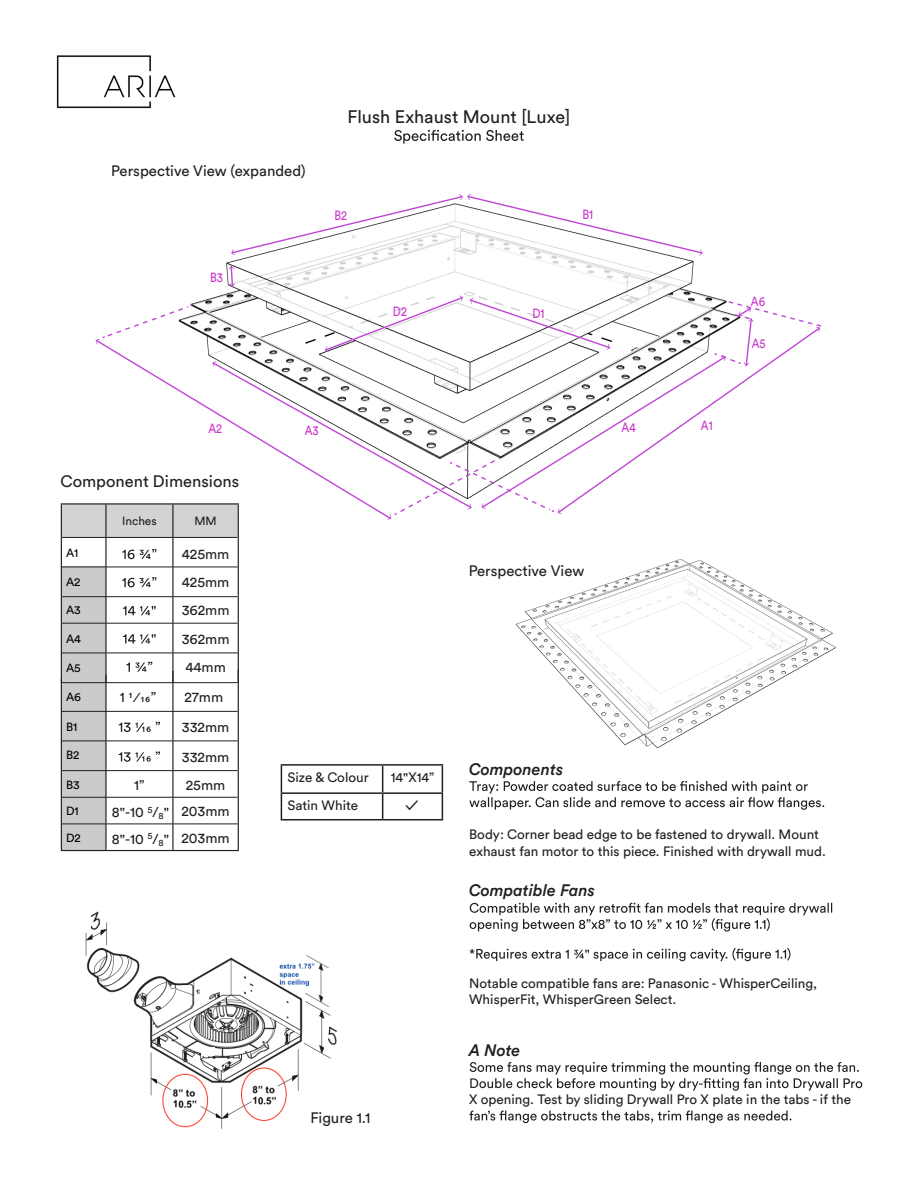
<style>
.page{position:relative;width:918px;height:1188px;background:#fff}
.page>*{position:absolute;margin:0;border:0;box-sizing:border-box;transform-origin:0 0}
.t1{font:18px "Circular Std";color:#231f20}
.t2{font:500 16.5px "Circular Std";color:#231f20}
.t3{font:16.5px "Circular Std";color:#231f20}
.t4{font:15px "Circular Std";color:#231f20}
.t5{font:14.1px/29.7px "Circular Std";color:#231f20}
.t6{font:13.95px "Circular Std";color:#231f20}
.t7{font:13.5px/16.2px "Circular Std";color:#231f20}
.t8{font:500 13.5px "Circular Std";color:#231f20}
.t9{font:13.2px "Circular Std";color:#cb33cb;scale:.85 1}
.t10{font:11.85px "Circular Std";color:#000}
.t11{font:11.85px "Circular Std";color:#231f20}
.t12{font:11.85px "Circular Std";color:#020202}
</style>
<div class="page">
<svg style="left:394px;top:130px;width:130px;height:14px"></svg>
<img style="left:222px;top:256px;width:483px;height:39px">
<svg style="left:231px;top:194px;width:472px;height:62px"></svg>
<svg style="left:229px;top:265px;width:6px;height:23px"></svg>
<img style="left:515px;top:559px;width:321px;height:190px">
<hr style="left:281px;top:764px;width:102px;height:2px;background:#231f20">
<hr style="left:383px;top:764px;width:60px;height:2px;background:#231f20">
<hr style="left:281px;top:792px;width:102px;height:2px;background:#231f20">
<svg style="left:281px;top:766px;width:1px;height:53px"></svg>
<hr style="left:383px;top:792px;width:60px;height:2px;background:#231f20">
<svg style="left:382px;top:766px;width:1px;height:53px"></svg>
<svg style="left:442px;top:766px;width:1px;height:53px"></svg>
<hr style="left:281px;top:819px;width:102px;height:1px;background:#231f20">
<hr style="left:383px;top:819px;width:60px;height:1px;background:#231f20">
<svg style="left:469px;top:781px;width:355px;height:29px"></svg>
<svg style="left:470px;top:903px;width:362px;height:29px"></svg>
<svg style="left:470px;top:948px;width:320px;height:13px"></svg>
<svg style="left:470px;top:1062px;width:392px;height:29px"></svg>
<svg style="left:469px;top:1111px;width:323px;height:12px"></svg>
<img style="left:56px;top:55px;width:120px;height:53px">
<img style="left:85px;top:911px;width:252px;height:218px">
<svg style="left:62px;top:295px;width:760px;height:242px"></svg>
<hr style="left:61px;top:503px;width:45px;height:2px;background:#231f20">
<hr style="left:61px;top:505px;width:1px;height:32px;background:#231f20">
<hr style="left:106px;top:503px;width:67px;height:2px;background:#231f20">
<hr style="left:105px;top:505px;width:2px;height:32px;background:#231f20">
<hr style="left:173px;top:503px;width:66px;height:2px;background:#231f20">
<hr style="left:172px;top:505px;width:2px;height:32px;background:#231f20">
<hr style="left:238px;top:505px;width:1px;height:32px;background:#231f20">
<hr style="left:61px;top:537px;width:1px;height:30px;background:#231f20">
<hr style="left:105px;top:538px;width:2px;height:29px;background:#231f20">
<hr style="left:172px;top:538px;width:2px;height:29px;background:#231f20">
<hr style="left:238px;top:537px;width:1px;height:30px;background:#231f20">
<hr style="left:62px;top:537px;width:44px;height:1px;background:#231f20">
<hr style="left:106px;top:537px;width:67px;height:1px;background:#231f20">
<hr style="left:173px;top:537px;width:65px;height:1px;background:#231f20">
<svg style="left:122px;top:549px;width:34px;height:10px"></svg>
<svg style="left:61px;top:566px;width:178px;height:286px"></svg>
<p class="t4" style="left:111px;top:162px;width:196px">Perspective View (expanded)</p>
<p class="t9" style="left:210px;top:270px;width:17px">B3</p>
<h1 class="t1" style="left:347px;top:106px;width:225px">Flush Exhaust Mount [Luxe]</h1>
<p class="t9" style="left:334px;top:207px;width:16px">B2</p>
<p class="t9" style="left:582px;top:206px;width:14px">B1</p>
<p class="t9" style="left:393px;top:303px;width:18px">D2</p>
<p class="t9" style="left:532px;top:305px;width:16px">D1</p>
<p class="t9" style="left:208px;top:421px;width:18px">A2</p>
<p class="t9" style="left:701px;top:417px;width:15px">A1</p>
<p class="t9" style="left:305px;top:422px;width:18px">A3</p>
<p class="t9" style="left:622px;top:419px;width:18px">A4</p>
<p class="t3" style="left:61px;top:471px;width:180px">Component Dimensions</p>
<p class="t11" style="left:122px;top:514px;width:36px">Inches</p>
<p class="t11" style="left:194px;top:514px;width:24px">MM</p>
<p class="t12" style="left:66px;top:545px;width:14px">A1</p>
<p class="t5" style="left:182px;top:539px;width:49px">425mm</p>
<p class="t12" style="left:66px;top:575px;width:16px">A2</p>
<p class="t5" style="left:182px;top:567px;width:49px">425mm</p>
<p class="t11" style="left:194px;top:582px;width:24px">MM</p>
<p class="t10" style="left:66px;top:603px;width:16px">A3</p>
<p class="t5" style="left:182px;top:595px;width:49px">362mm</p>
<p class="t10" style="left:66px;top:631px;width:16px">A4</p>
<p class="t5" style="left:182px;top:624px;width:49px">362mm</p>
<p class="t10" style="left:66px;top:661px;width:16px">A5</p>
<p class="t10" style="left:66px;top:689px;width:17px">A6</p>
<p class="t5" style="left:185px;top:652px;width:42px">44mm</p>
<p class="t5" style="left:120px;top:682px;width:38px">1 1⁄16”</p>
<p class="t5" style="left:185px;top:682px;width:40px">27mm</p>
<p class="t4" style="left:469px;top:562px;width:117px">Perspective View</p>
<p class="t9" style="left:751px;top:293px;width:18px">A6</p>
<p class="t9" style="left:752px;top:336px;width:18px">A5</p>
<p class="t10" style="left:66px;top:719px;width:13px">B1</p>
<p class="t5" style="left:182px;top:712px;width:49px">332mm</p>
<p class="t10" style="left:66px;top:748px;width:15px">B2</p>
<p class="t5" style="left:182px;top:742px;width:49px">332mm</p>
<p class="t10" style="left:66px;top:777px;width:15px">B3</p>
<p class="t6" style="left:134px;top:776px;width:12px">1”</p>
<p class="t5" style="left:186px;top:770px;width:41px">25mm</p>
<p class="t5" style="left:182px;top:721px;width:49px">362mm<br>44mm</p>
<p class="t10" style="left:66px;top:804px;width:14px">D1</p>
<p class="t5" style="left:112px;top:797px;width:119px">8"-10 <sup>5</sup>/<sub>8</sub>" 203mm</p>
<p class="t10" style="left:66px;top:831px;width:16px">D2</p>
<p class="t5" style="left:112px;top:824px;width:119px">8"-10 <sup>5</sup>/<sub>8</sub>" 203mm</p>
<p class="t7" style="left:287px;top:769px;width:83px">Size &amp; Colour</p>
<p class="t7" style="left:391px;top:769px;width:45px">14"X14”</p>
<p class="t7" style="left:287px;top:797px;width:72px">Satin White</p>
<p class="t8" style="left:406px;top:797px;width:13px">✓</p>
<p class="t4" style="left:310px;top:1109px;width:61px">Figure 1.1</p>
<p class="t2" style="left:469px;top:758px;width:96px">Components</p>
<p class="t7" style="left:469px;top:826px;width:358px">Body: Corner bead edge to be fastened to drywall. Mount exhaust fan motor to this piece. Finished with drywall mud.</p>
<p class="t2" style="left:469px;top:880px;width:128px">Compatible Fans</p>
<p class="t7" style="left:469px;top:975px;width:350px">Notable compatible fans are: Panasonic - WhisperCeiling,<br>WhisperFit, WhisperGreen Select.</p>
<p class="t2" style="left:469px;top:1039px;width:53px">A Note</p>
<p class="t7" style="left:469px;top:1091px;width:383px">X opening. Test by sliding Drywall Pro X plate in the tabs - if the</p>
</div>
